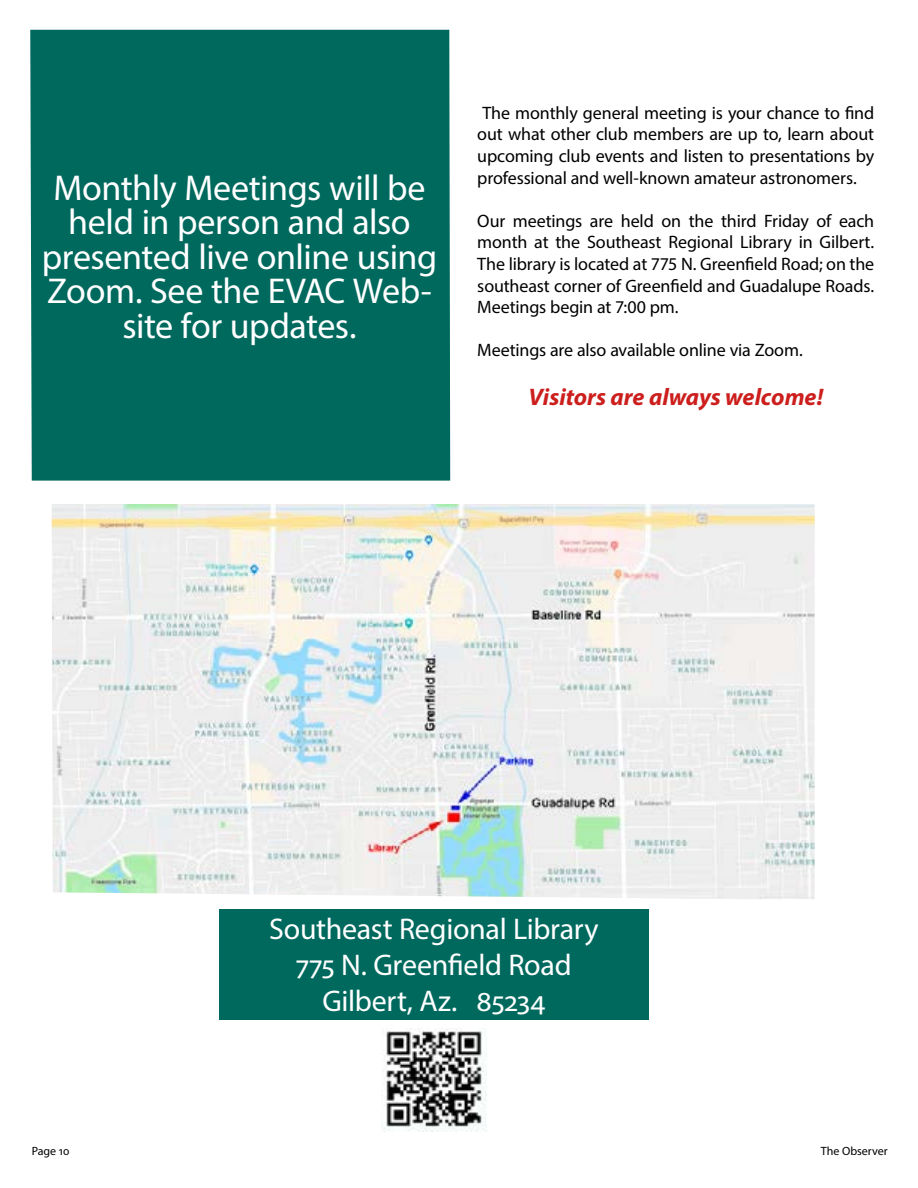
<style>
.page{position:relative;width:918px;height:1188px;background:#fff}
.page>*{position:absolute;margin:0;border:0;box-sizing:border-box;transform-origin:0 0}
.t1{font:36px/34.5px "Myriad Pro";letter-spacing:-.01em;color:#fff;text-align:center}
.t2{font:30px/36px "Myriad Pro";letter-spacing:-.01em;color:#fff;text-align:center}
.t3{font:italic 700 24px "Myriad Pro";color:#cc1f1d}
.t4{font:18px/21.6px "Myriad Pro";letter-spacing:-.01em;color:#000;text-align:justify}
.t5{font:12px "Myriad Pro";color:#000}
</style>
<div class="page">
<div style="left:30px;top:30px;width:420px;height:451px;background:#00695e"></div>
<img style="left:52px;top:504px;width:763px;height:395px">
<div style="left:219px;top:909px;width:430px;height:111px;background:#00695e"></div>
<img style="left:381px;top:1028px;width:106px;height:104px">
<h1 class="t1" style="left:42px;top:170px;width:397px">Monthly Meetings will be held in person and also presented live online using<br>Zoom. See the EVAC Web&shy;site for updates.</h1>
<p class="t4" style="left:477px;top:102px;width:398px">The monthly general meeting is your chance to find out what other club members are up to, learn about upcoming club events and listen to presentations by professional and well-known amateur astronomers.</p>
<p class="t4" style="left:477px;top:210px;width:398px">Our meetings are held on the third Friday of each month at the Southeast Regional Library in Gilbert.<br>The library is located at 775 N. Greenfield Road; on the southeast corner of Greenfield and Guadalupe Roads.<br>Meetings begin at 7:00 pm.</p>
<p class="t4" style="left:477px;top:339px;width:327px">Meetings are also available online via Zoom.</p>
<h3 class="t3" style="left:528px;top:381px;width:296px">Visitors are always welcome!</h3>
<h2 class="t2" style="left:269px;top:910px;width:331px">Southeast Regional Library<br>775 N. Greenfield Road<br>Gilbert, Az. 85234</h2>
<p class="t5" style="left:32px;top:1143px;width:39px">Page 10</p>
<p class="t5" style="left:821px;top:1143px;width:68px">The Observer</p>
</div>
